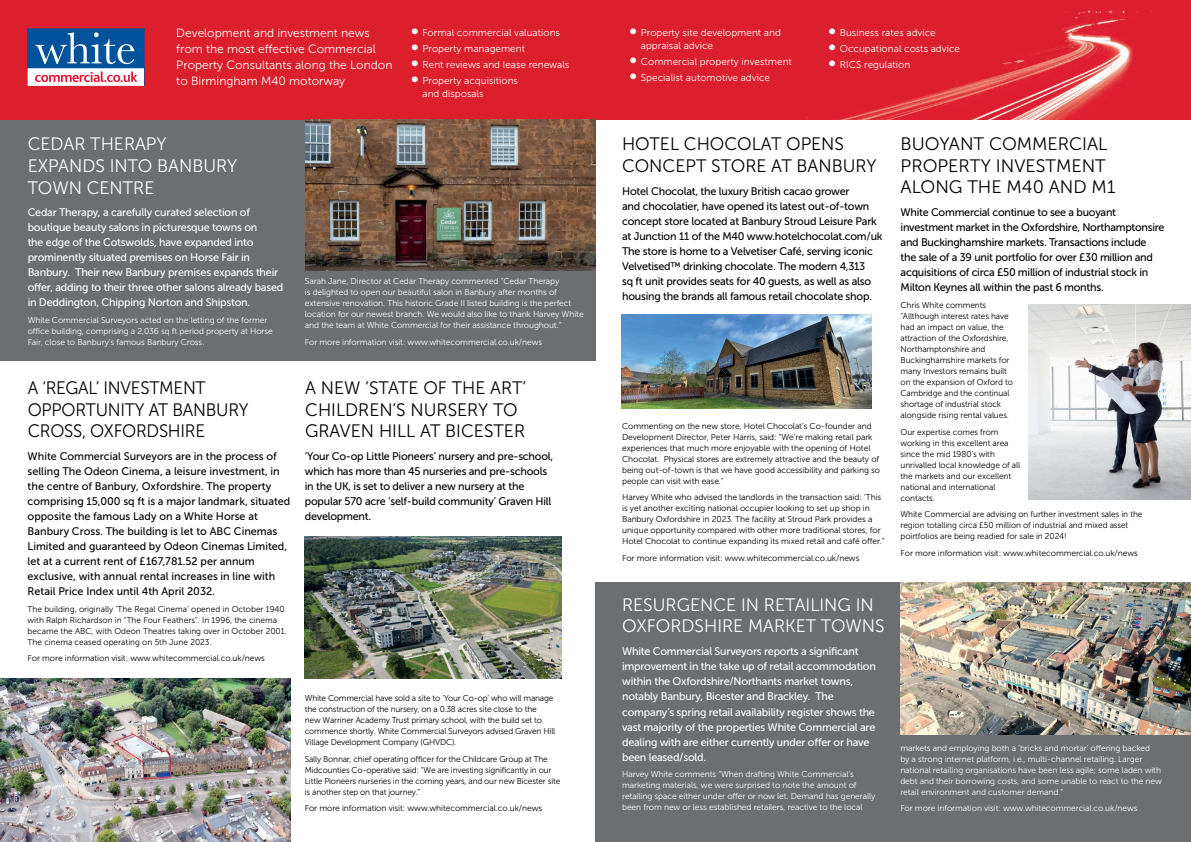
<style>
.page{position:relative;width:1191px;height:842px;background:#fff}
.page>*{position:absolute;margin:0;border:0;box-sizing:border-box;transform-origin:0 0}
.t1{font:18px/21.6px "Museo Sans 300";color:#000}
.t2{font:18px/21.6px "Museo Sans 300";color:#fff}
.t3{font:18px/21.6px "Museo Sans 300";color:#000;scale:.95 1}
.t4{font:12px/16px "Museo Sans 300";color:#fff}
.t5{font:11px/15px "Museo Sans 500";letter-spacing:-.02em;color:#000}
.t6{font:11px/15px "Museo Sans 500";letter-spacing:-.02em;color:#fff}
.t7{font:11px/15px "Museo Sans 500";color:#000}
.t8{font:10px/13px "Museo Sans 300";color:#fff}
.t9{font:8.5px/11px "Museo Sans 300";letter-spacing:-.01em;color:#000}
.t10{font:8.5px/11px "Museo Sans 300";letter-spacing:-.01em;color:#fff}
</style>
<div class="page">
<div style="left:0;top:119px;width:595px;height:242px;background:#6d6e71"></div>
<div style="left:0;top:0;width:1191px;height:119px;background:#dc1f2d"></div>
<img style="left:806px;top:10px;width:345px;height:109px">
<svg style="left:28px;top:28px;width:116px;height:58px;background:#658ab6"></svg>
<img style="left:305px;top:119px;width:290px;height:151px">
<img style="left:0;top:678px;width:291px;height:164px">
<div style="left:595px;top:582px;width:596px;height:260px;background:#6d6e71"></div>
<img style="left:1028px;top:304px;width:163px;height:196px">
<img style="left:305px;top:536px;width:256px;height:142px">
<img style="left:622px;top:314px;width:249px;height:94px">
<img style="left:900px;top:582px;width:291px;height:153px">
<h2 class="t4" style="left:176px;top:25px;width:218px">Development and investment news from the most effective Commercial Property Consultants along the London to Birmingham M40 motorway</h2>
<p class="t8" style="left:411px;top:26px;width:150px">● Formal commercial valuations</p>
<p class="t8" style="left:411px;top:42px;width:115px">● Property management</p>
<p class="t8" style="left:411px;top:58px;width:160px">● Rent reviews and lease renewals</p>
<p class="t8" style="left:422px;top:74px;width:97px;text-indent:-11px">● Property acquisitions and disposals</p>
<h1 class="t2" style="left:28px;top:134px;width:211px">CEDAR THERAPY<br>EXPANDS INTO BANBURY<br>TOWN CENTRE</h1>
<p class="t6" style="left:28px;top:205px;width:257px">Cedar Therapy, a carefully curated selection of boutique beauty salons in picturesque towns on<br>the edge of the Cotswolds, have expanded into prominently situated premises on Horse Fair in Banbury. Their new Banbury premises expands their offer, adding to their three other salons already based in Deddington, Chipping Norton and Shipston.</p>
<p class="t10" style="left:28px;top:315px;width:247px">White Commercial Surveyors acted on the letting of the former office building, comprising a 2,036 sq ft period property at Horse<br>Fair, close to Banbury’s famous Banbury Cross.</p>
<h1 class="t3" style="left:28px;top:377px;width:234px">A ‘REGAL’ INVESTMENT<br>OPPORTUNITY AT BANBURY<br>CROSS, OXFORDSHIRE</h1>
<p class="t7" style="left:28px;top:449px;width:264px">White Commercial Surveyors are in the process of selling The Odeon Cinema, a leisure investment, in the centre of Banbury, Oxfordshire. The property comprising 15,000 sq ft is a major landmark, situated opposite the famous Lady on a White Horse at Banbury Cross. The building is let to ABC Cinemas Limited and guaranteed by Odeon Cinemas Limited, let at a current rent of £167,781.52 per annum exclusive, with annual rental increases in line with Retail Price Index until 4th April 2032.</p>
<p class="t9" style="left:28px;top:603px;width:261px">The building, originally ‘The Regal Cinema’ opened in October 1940 with Ralph Richardson in "The Four Feathers". In 1996, the cinema became the ABC, with Odeon Theatres taking over in October 2001.<br>The cinema ceased operating on 5th June 2023.</p>
<p class="t9" style="left:28px;top:653px;width:239px">For more information visit: www.whitecommercial.co.uk/news</p>
<p class="t10" style="left:305px;top:276px;width:280px">Sarah Jane, Director at Cedar Therapy commented “Cedar Therapy<br>is delighted to open our beautiful salon in Banbury after months of extensive renovation. This historic Grade II listed building is the perfect location for our newest branch. We would also like to thank Harvey White and the team at White Commercial for their assistance throughout.”</p>
<p class="t10" style="left:305px;top:337px;width:239px">For more information visit: www.whitecommercial.co.uk/news</p>
<h1 class="t1" style="left:305px;top:377px;width:222px">A NEW ‘STATE OF THE ART’<br>CHILDREN’S NURSERY TO<br>GRAVEN HILL AT BICESTER</h1>
<p class="t5" style="left:305px;top:449px;width:250px">‘Your Co-op Little Pioneers’ nursery and pre-school, which has more than 45 nurseries and pre-schools in the UK, is set to deliver a new nursery at the popular 570 acre ‘self-build community’ Graven Hill development.</p>
<p class="t9" style="left:305px;top:692px;width:252px">White Commercial have sold a site to ‘Your Co-op’ who will manage the construction of the nursery, on a 0.38 acres site close to the<br>new Warriner Academy Trust primary school, with the build set to commence shortly. White Commercial Surveyors advised Graven Hill Village Development Company (GHVDC).</p>
<p class="t9" style="left:305px;top:753px;width:257px">Sally Bonnar, chief operating officer for the Childcare Group at The Midcounties Co-operative said: “We are investing significantly in our Little Pioneers nurseries in the coming years, and our new Bicester site is another step on that journey.”</p>
<p class="t9" style="left:305px;top:803px;width:239px">For more information visit: www.whitecommercial.co.uk/news</p>
<p class="t8" style="left:641px;top:26px;width:142px;text-indent:-11px">● Property site development and appraisal advice</p>
<p class="t8" style="left:629px;top:55px;width:164px">● Commercial property investment</p>
<p class="t8" style="left:629px;top:71px;width:142px">● Specialist automotive advice</p>
<p class="t8" style="left:828px;top:26px;width:109px">● Business rates advice</p>
<p class="t8" style="left:828px;top:42px;width:133px">● Occupational costs advice</p>
<p class="t8" style="left:828px;top:58px;width:83px">● RICS regulation</p>
<h1 class="t1" style="left:622px;top:133px;width:256px">HOTEL CHOCOLAT OPENS<br>CONCEPT STORE AT BANBURY</h1>
<p class="t5" style="left:622px;top:183px;width:262px">Hotel Chocolat, the luxury British cacao grower<br>and chocolatier, have opened its latest out-of-town concept store located at Banbury Stroud Leisure Park at Junction 11 of the M40 www.hotelchocolat.com/uk The store is home to a Velvetiser Café, serving iconic Velvetised™ drinking chocolate. The modern 4,313<br>sq ft unit provides seats for 40 guests, as well as also housing the brands all famous retail chocolate shop.</p>
<p class="t9" style="left:622px;top:420px;width:259px">Commenting on the new store, Hotel Chocolat’s Co-founder and Development Director, Peter Harris, said: “We’re making retail park experiences that much more enjoyable with the opening of Hotel Chocolat. Physical stores are extremely attractive and the beauty of being out-of-town is that we have good accessibility and parking so people can visit with ease.”</p>
<p class="t9" style="left:622px;top:492px;width:264px">Harvey White who advised the landlords in the transaction said: ‘This is yet another exciting national occupier looking to set up shop in Banbury Oxfordshire in 2023. The facility at Stroud Park provides a unique opportunity compared with other more traditional stores, for Hotel Chocolat to continue expanding its mixed retail and café offer.”</p>
<p class="t9" style="left:622px;top:553px;width:239px">For more information visit: www.whitecommercial.co.uk/news</p>
<h1 class="t2" style="left:622px;top:594px;width:264px">RESURGENCE IN RETAILING IN<br>OXFORDSHIRE MARKET TOWNS</h1>
<p class="t6" style="left:622px;top:644px;width:255px">White Commercial Surveyors reports a significant improvement in the take up of retail accommodation within the Oxfordshire/Northants market towns, notably Banbury, Bicester and Brackley. The company’s spring retail availability register shows the vast majority of the properties White Commercial are dealing with are either currently under offer or have been leased/sold.</p>
<p class="t10" style="left:622px;top:769px;width:255px">Harvey White comments “When drafting White Commercial’s marketing materials, we were surprised to note the amount of retailing space either under offer or now let. Demand has generally been from new or less established retailers, reactive to the local</p>
<h1 class="t1" style="left:900px;top:133px;width:216px">BUOYANT COMMERCIAL<br>PROPERTY INVESTMENT<br>ALONG THE M40 AND M1</h1>
<p class="t5" style="left:900px;top:205px;width:265px">White Commercial continue to see a buoyant investment market in the Oxfordshire, Northamptonsire and Buckinghamshire markets. Transactions include the sale of a 39 unit portfolio for over £30 million and acquisitions of circa £50 million of industrial stock in Milton Keynes all within the past 6 months.</p>
<p class="t9" style="left:900px;top:300px;width:114px">Chris White comments “Allthough interest rates have had an impact on value, the attraction of the Oxfordshire,<br>Northamptonshire and<br>Buckinghamshire markets for many Investors remains built on the expansion of Oxford to<br>Cambridge and the continual shortage of industrial stock alongside rising rental values.</p>
<p class="t9" style="left:900px;top:426px;width:121px">Our expertise comes from working in this excellent area since the mid 1980’s with unrivalled local knowledge of all the markets and our excellent national and international contacts.</p>
<p class="t9" style="left:900px;top:509px;width:243px">White Commercial are advising on further investment sales in the region totalling circa £50 million of industrial and mixed asset poirtfolios are being readied for sale in 2024!</p>
<p class="t9" style="left:900px;top:548px;width:239px">For more information visit: www.whitecommercial.co.uk/news</p>
<p class="t10" style="left:900px;top:742px;width:263px">markets and employing both a ‘bricks and mortar’ offering backed<br>by a strong internet platform, i.e., multi-channel retailing. Larger national retailing organisations have been less agile; some laden with debt and their borrowing costs, and some unable to react to the new retail environment and customer demand.”</p>
<p class="t10" style="left:900px;top:803px;width:239px">For more information visit: www.whitecommercial.co.uk/news</p>
</div>
